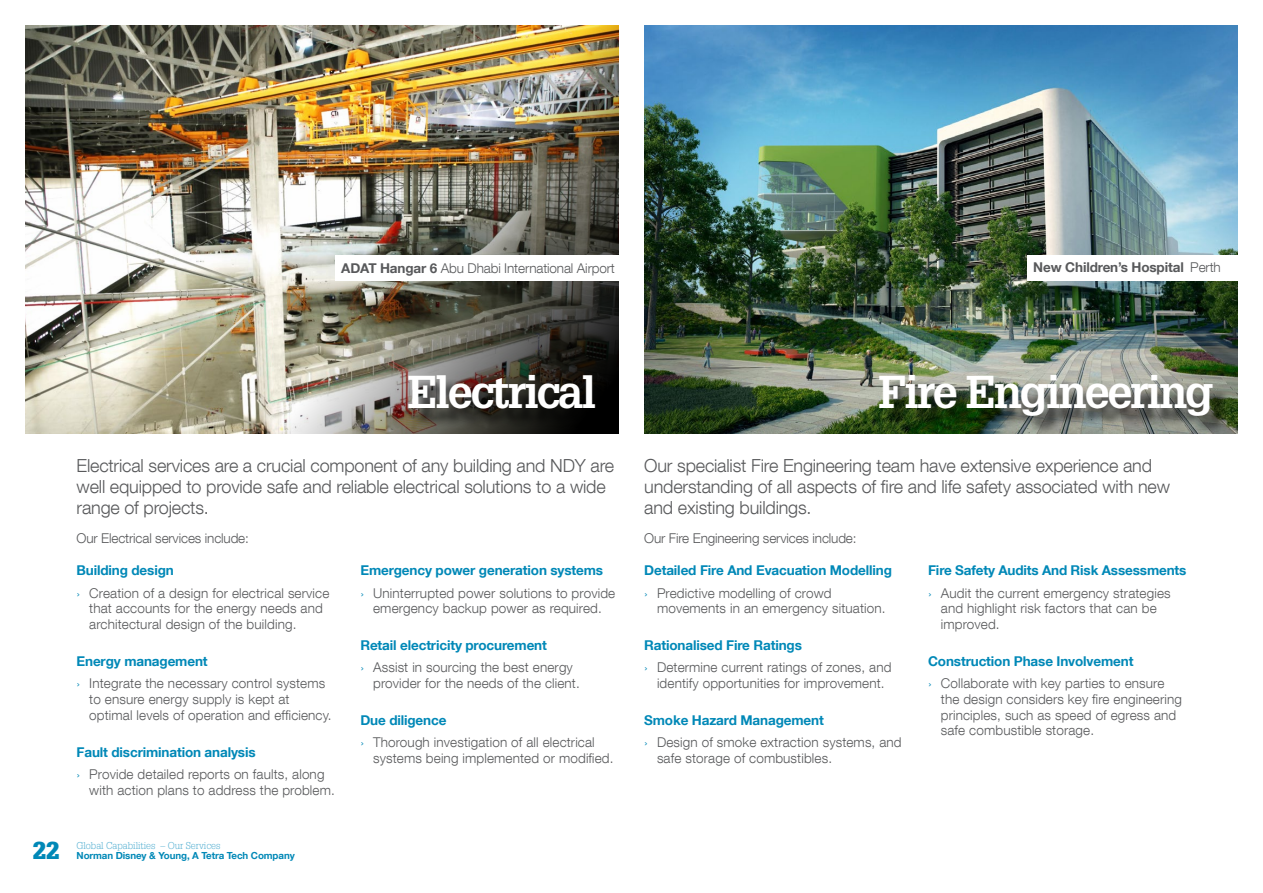
<style>
.page{position:relative;width:1263px;height:893px;background:#fff}
.page>*{position:absolute;margin:0;border:0;box-sizing:border-box;transform-origin:0 0}
.t1{font:700 45px "Glypha LT Std";letter-spacing:-.05em;color:#fff}
.t2{font:900 24px "Glypha LT Std";color:#0088b7}
.t3{font:300 18px/21px "Helvetica Neue LT Com";letter-spacing:-.01em;color:#58595b}
.t4{font:300 13.5px/22.2px "Helvetica Neue LT Com";letter-spacing:.01em;color:#58595b}
.t5{font:700 13.5px/22px "Helvetica Neue LT Com";letter-spacing:-.01em;color:#0088b7}
.t6{font:300 13.5px "Helvetica Neue LT Com";letter-spacing:-.01em;color:#58595b}
.t7{font:700 13.5px "Helvetica Neue LT Com";letter-spacing:-.01em;color:#58595b}
.t8{font:700 9.75px "Helvetica Neue LT Com";letter-spacing:-.01em;color:#0088b7}
.t9{font:300 9.75px "Glypha LT Std";color:#51aed1}
.s1{font-weight:700}
.s2{font-weight:300}
.s3{font-weight:700;color:#0088b7}
.s4{font-size:12px;color:#0088b7}
.s5{font-weight:300;font-size:12px}
.s6{font-weight:300;color:#58595b}
</style>
<div class="page">
<img style="left:644px;top:26px;width:593px;height:408px">
<div style="left:882px;top:377px;width:349px;height:57px;background:#000;opacity:.75"></div>
<div style="left:1027px;top:255px;width:210px;height:25px;background:#fff"></div>
<img style="left:26px;top:26px;width:593px;height:408px">
<div style="left:412px;top:378px;width:202px;height:50px;background:#000;opacity:.75"></div>
<div style="left:335px;top:255px;width:284px;height:26px;background:#fff"></div>
<p class="t6" style="left:341px;top:260px;width:275px"><span class="s1">ADAT Hangar 6</span> Abu Dhabi International Airport</p>
<p class="t7" style="left:1033px;top:259px;width:189px">New Children’s Hospital <span class="s2">Perth</span></p>
<h1 class="t1" style="left:407px;top:364px;width:190px">Electrical</h1>
<h3 class="t3" style="left:77px;top:455px;width:539px">Electrical services are a crucial component of any building and NDY are well equipped to provide safe and reliable electrical solutions to a wide range of projects.</h3>
<p class="t6" style="left:77px;top:530px;width:174px">Our Electrical services include:</p>
<p class="t4" style="left:77px;top:559px;width:254px"><span class="s3">Building design<br></span><span class="s4">›</span> Creation of a design for electrical service</p>
<p class="t4" style="left:89px;top:600px;width:235px;line-height:15.8px">that accounts for the energy needs and architectural design of the building.</p>
<p class="t4" style="left:77px;top:650px;width:250px"><span class="s3">Energy management<br></span><span class="s4">›</span> Integrate the necessary control systems</p>
<p class="t4" style="left:89px;top:691px;width:244px;line-height:15.8px">to ensure energy supply is kept at optimal levels of operation and efficiency.</p>
<p class="t4" style="left:77px;top:740px;width:249px"><span class="s3">Fault discrimination analysis<br></span><span class="s4">›</span> Provide detailed reports on faults, along</p>
<p class="t4" style="left:89px;top:778px;width:247px">with action plans to address the problem.</p>
<p class="t4" style="left:360px;top:559px;width:256px"><span class="s3">Emergency power generation systems<br></span><span class="s4">›</span> Uninterrupted power solutions to provide</p>
<p class="t4" style="left:373px;top:597px;width:230px">emergency backup power as required.</p>
<p class="t4" style="left:360px;top:634px;width:214px"><span class="s3">Retail electricity procurement<br></span><span class="s4">›</span> Assist in sourcing the best energy</p>
<p class="t4" style="left:373px;top:672px;width:208px">provider for the needs of the client.</p>
<p class="t4" style="left:360px;top:709px;width:236px"><span class="s3">Due diligence<br></span><span class="s4">›</span> Thorough investigation of all electrical</p>
<p class="t4" style="left:373px;top:747px;width:242px">systems being implemented or modified.</p>
<h2 class="t2" style="left:33px;top:836px;width:28px">22</h2>
<p class="t9" style="left:77px;top:840px;width:145px">Global Capabilities – Our Services</p>
<p class="t8" style="left:77px;top:849px;width:220px">Norman Disney &amp; Young, A Tetra Tech Company</p>
<h1 class="t1" style="left:878px;top:364px;width:337px">Fire Engineering</h1>
<h3 class="t3" style="left:644px;top:455px;width:527px">Our specialist Fire Engineering team have extensive experience and understanding of all aspects of fire and life safety associated with new and existing buildings.</h3>
<p class="t6" style="left:644px;top:530px;width:214px">Our Fire Engineering services include:</p>
<p class="t5" style="left:644px;top:559px;width:249px">Detailed Fire And Evacuation Modelling <span class="s5">›</span> <span class="s6">Predictive modelling of crowd</span></p>
<p class="t4" style="left:657px;top:597px;width:230px">movements in an emergency situation.</p>
<p class="t4" style="left:644px;top:634px;width:249px"><span class="s3">Rationalised Fire Ratings<br></span><span class="s4">›</span> Determine current ratings of zones, and</p>
<p class="t4" style="left:657px;top:672px;width:229px">identify opportunities for improvement.</p>
<p class="t4" style="left:644px;top:709px;width:259px"><span class="s3">Smoke Hazard Management<br></span><span class="s4">›</span> Design of smoke extraction systems, and</p>
<p class="t4" style="left:657px;top:747px;width:177px">safe storage of combustibles.</p>
<p class="t5" style="left:928px;top:559px;width:260px">Fire Safety Audits And Risk Assessments <span class="s5">›</span> <span class="s6">Audit the current emergency strategies</span></p>
<p class="t4" style="left:941px;top:600px;width:217px;line-height:15.8px">and highlight risk factors that can be improved.</p>
<p class="t4" style="left:928px;top:650px;width:238px"><span class="s3">Construction Phase Involvement<br></span><span class="s4">›</span> Collaborate with key parties to ensure</p>
<p class="t4" style="left:941px;top:691px;width:243px;line-height:15.8px">the design considers key fire engineering principles, such as speed of egress and safe combustible storage.</p>
</div>
